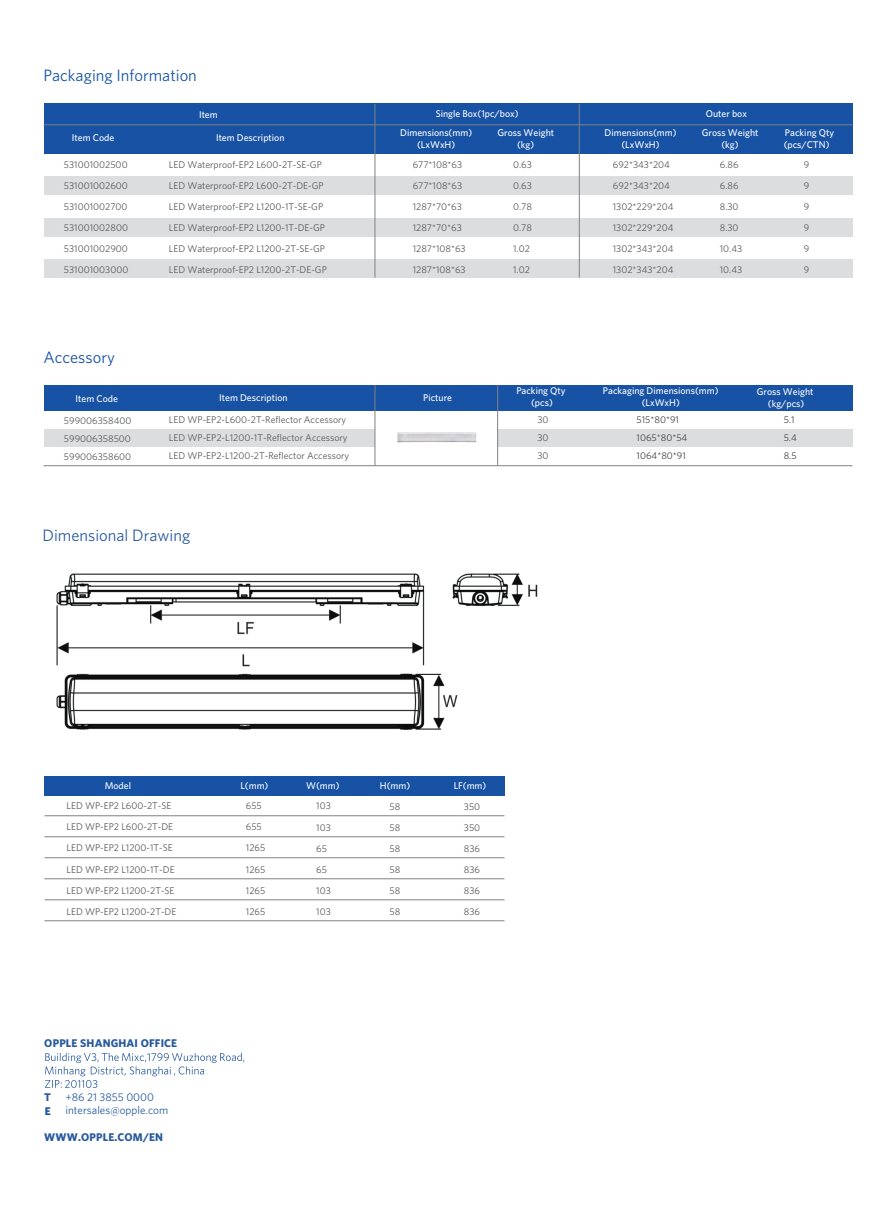
<style>
.page{position:relative;width:893px;height:1212px;background:#fff}
.page>*{position:absolute;margin:0;border:0;box-sizing:border-box;transform-origin:0 0}
.t1{font:16.5px "Whitney";color:#1752a4}
.t2{font:16.5px "Whitney";color:#285a9e}
.t3{font:700 11.25px "Whitney";letter-spacing:.015em;color:#285a9e}
.t4{font:11.25px/13.5px "Whitney";color:#285a9e}
.t5{font:700 11.25px "Whitney";color:#19529c}
.t6{font:9.75px/21px "Whitney";color:#57585a}
.t7{font:500 9.75px/12px "Whitney";color:#fff;text-align:center}
.t8{font:9.75px/18px "Whitney";color:#404143}
</style>
<div class="page">
<div style="left:44px;top:429px;width:331px;height:18px;background:#dcdddf"></div>
<div style="left:44px;top:176px;width:808px;height:19px;background:#dcdddf"></div>
<div style="left:44px;top:218px;width:808px;height:18px;background:#dcdddf"></div>
<div style="left:44px;top:259px;width:808px;height:19px;background:#dcdddf"></div>
<div style="left:497px;top:429px;width:356px;height:18px;background:#dcdddf"></div>
<div style="left:44px;top:104px;width:808px;height:50px;background:#1752a4"></div>
<hr style="left:375px;top:104px;width:1px;height:174px;background:#7e8186">
<hr style="left:43px;top:124px;width:809px;height:1px;background:#7e8186">
<hr style="left:579px;top:104px;width:1px;height:174px;background:#7e8186">
<div style="left:44px;top:776px;width:460px;height:19px;background:#1752a4"></div>
<hr style="left:44px;top:815px;width:460px;height:1px;background:#7e8186">
<hr style="left:44px;top:836px;width:460px;height:1px;background:#7e8186">
<hr style="left:44px;top:857px;width:460px;height:1px;background:#7e8186">
<svg style="left:45px;top:1053px;width:199px;height:35px"></svg>
<div style="left:44px;top:385px;width:809px;height:25px;background:#1752a4"></div>
<hr style="left:43px;top:465px;width:809px;height:1px;background:#7e8186">
<img style="left:397px;top:432px;width:79px;height:11px">
<img style="left:56px;top:573px;width:482px;height:157px">
<hr style="left:44px;top:878px;width:460px;height:1px;background:#7e8186">
<hr style="left:44px;top:899px;width:460px;height:1px;background:#7e8186">
<hr style="left:44px;top:920px;width:460px;height:1px;background:#7e8186">
<hr style="left:375px;top:385px;width:1px;height:81px;background:#7e8186">
<hr style="left:497px;top:385px;width:1px;height:81px;background:#7e8186">
<h1 class="t1" style="left:43px;top:64px;width:155px">Packaging Information</h1>
<p class="t7" style="left:199px;top:108px;width:20px">Item</p>
<p class="t7" style="left:436px;top:107px;width:84px">Single Box(1pc/box)</p>
<p class="t7" style="left:706px;top:108px;width:43px">Outer box</p>
<p class="t7" style="left:72px;top:131px;width:44px">Item Code</p>
<p class="t6" style="left:64px;top:153px;width:66px;text-align:justify">531001002500<br>531001002600<br>531001002700<br>531001002800<br>531001002900<br>531001003000</p>
<p class="t7" style="left:216px;top:131px;width:70px">Item Description</p>
<p class="t7" style="left:400px;top:126px;width:73px">Dimensions(mm) (LxWxH)</p>
<p class="t6" style="left:413px;top:154px;width:55px">677*108*63<br>677*108*63<br>1287*70*63<br>1287*70*63<br>1287*108*63<br>1287*108*63</p>
<p class="t6" style="left:169px;top:154px;width:159px">LED Waterproof-EP2 L600-2T-SE-GP LED Waterproof-EP2 L600-2T-DE-GP LED Waterproof-EP2 L1200-1T-SE-GP LED Waterproof-EP2 L1200-1T-DE-GP LED Waterproof-EP2 L1200-2T-SE-GP LED Waterproof-EP2 L1200-2T-DE-GP</p>
<p class="t7" style="left:497px;top:126px;width:58px">Gross Weight (kg)</p>
<p class="t6" style="left:513px;top:154px;width:20px">0.63<br>0.63<br>0.78<br>0.78<br>1.02<br>1.02</p>
<p class="t7" style="left:605px;top:127px;width:73px">Dimensions(mm) (LxWxH)</p>
<p class="t6" style="left:613px;top:154px;width:62px">692*343*204<br>692*343*204<br>1302*229*204<br>1302*229*204<br>1302*343*204<br>1302*343*204</p>
<p class="t7" style="left:702px;top:127px;width:58px">Gross Weight (kg)</p>
<p class="t6" style="left:720px;top:154px;width:24px">6.86<br>6.86<br>8.30<br>8.30<br>10.43<br>10.43</p>
<p class="t7" style="left:784px;top:127px;width:52px;text-align:left">Packing Qty (pcs/CTN)</p>
<p class="t6" style="left:804px;top:154px;width:7px;text-align:justify">9<br>9<br>9<br>9<br>9<br>9</p>
<h1 class="t1" style="left:43px;top:346px;width:73px">Accessory</h1>
<p class="t7" style="left:76px;top:392px;width:44px">Item Code</p>
<p class="t6" style="left:64px;top:412px;width:69px;line-height:18px;text-align:justify">599006358400<br>599006358500<br>599006358600</p>
<p class="t7" style="left:603px;top:385px;width:117px">Packaging Dimensions(mm) (LxWxH)</p>
<p class="t7" style="left:516px;top:385px;width:51px">Packing Qty (pcs)</p>
<p class="t7" style="left:757px;top:386px;width:58px">Gross Weight (kg/pcs)</p>
<p class="t7" style="left:219px;top:391px;width:70px">Item Description</p>
<p class="t6" style="left:169px;top:411px;width:182px;line-height:18px">LED WP-EP2-L600-2T-Reflector Accessory<br>LED WP-EP2-L1200-1T-Reflector Accessory<br>LED WP-EP2-L1200-2T-Reflector Accessory</p>
<p class="t8" style="left:784px;top:410px;width:15px">5.1<br>5.4<br>8.5</p>
<p class="t7" style="left:423px;top:392px;width:30px">Picture</p>
<p class="t8" style="left:637px;top:410px;width:52px">515*80*91<br>1065*80*54<br>1064*80*91</p>
<p class="t6" style="left:537px;top:411px;width:13px;line-height:18px;text-align:justify">30<br>30<br>30</p>
<h1 class="t2" style="left:43px;top:525px;width:149px">Dimensional Drawing</h1>
<p class="t7" style="left:105px;top:780px;width:28px">Model</p>
<p class="t6" style="left:67px;top:795px;width:111px">LED WP-EP2 L600-2T-SE<br>LED WP-EP2 L600-2T-DE<br>LED WP-EP2 L1200-1T-SE<br>LED WP-EP2 L1200-1T-DE<br>LED WP-EP2 L1200-2T-SE<br>LED WP-EP2 L1200-2T-DE</p>
<p class="t3" style="left:44px;top:1035px;width:134px">OPPLE SHANGHAI OFFICE</p>
<p class="t3" style="left:44px;top:1089px;width:8px">T</p>
<p class="t4" style="left:65px;top:1090px;width:104px">+86 21 3855 0000 intersales@opple.com</p>
<p class="t3" style="left:44px;top:1130px;width:120px">WWW.OPPLE.COM/EN</p>
<p class="t5" style="left:45px;top:1103px;width:7px">E</p>
<p class="t7" style="left:240px;top:780px;width:30px">L(mm)</p>
<p class="t7" style="left:306px;top:780px;width:35px">W(mm)</p>
<p class="t7" style="left:380px;top:780px;width:32px">H(mm)</p>
<p class="t7" style="left:454px;top:780px;width:34px">LF(mm)</p>
<p class="t6" style="left:246px;top:795px;width:21px">655<br>655<br>1265<br>1265<br>1265<br>1265</p>
<p class="t6" style="left:316px;top:795px;width:16px">103<br>103<br>65<br>65<br>103<br>103</p>
<p class="t6" style="left:390px;top:795px;width:12px;text-align:justify">58<br>58<br>58<br>58<br>58<br>58</p>
<p class="t6" style="left:464px;top:795px;width:18px;text-align:justify">350<br>350<br>836<br>836<br>836<br>836</p>
</div>
